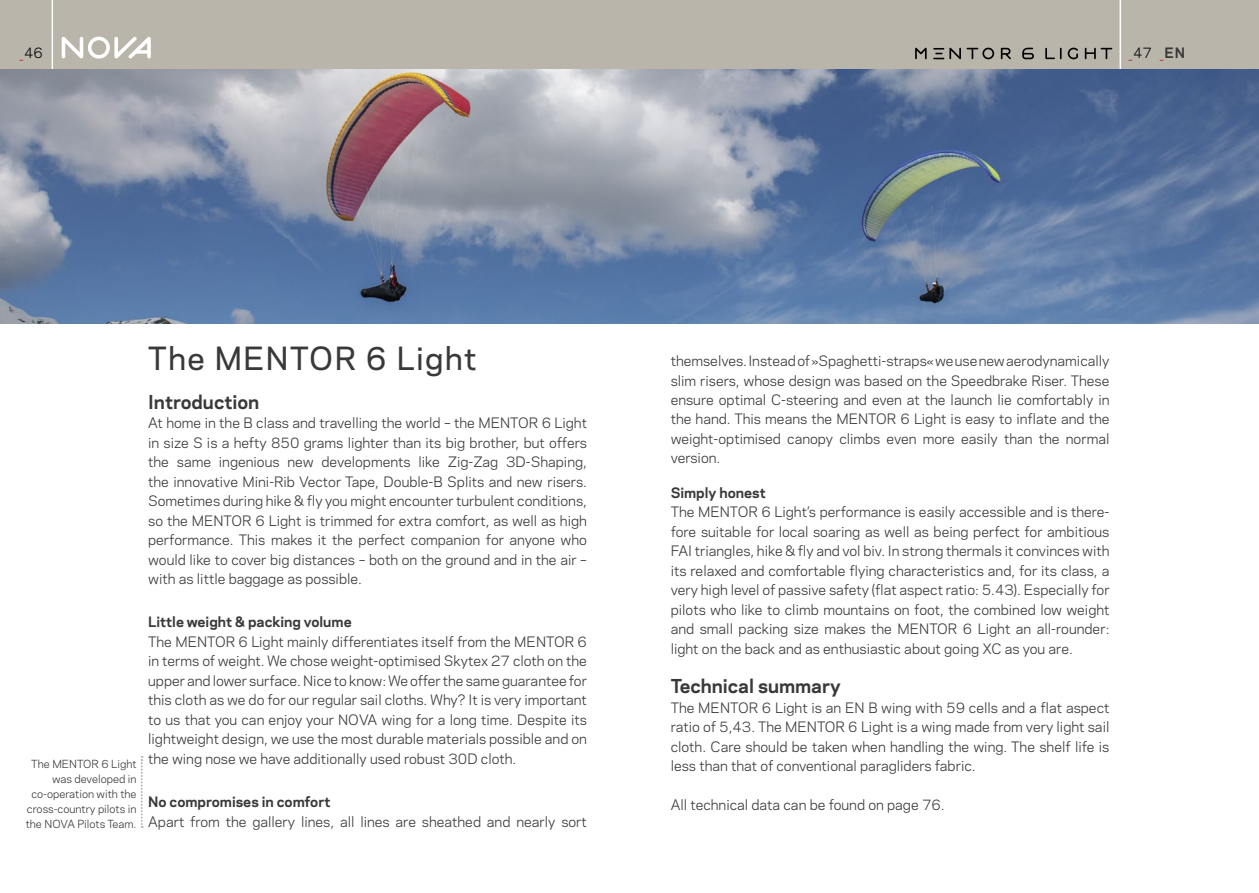
<style>
.page{position:relative;width:1259px;height:893px;background:#fff}
.page>*{position:absolute;margin:0;border:0;box-sizing:border-box;transform-origin:0 0}
.t1{font:500 30px "Galaxie Polaris";letter-spacing:.05em;color:#393939}
.t2{font:700 18px "Galaxie Polaris";color:#393939}
.t3{font:13.5px/19.5px "Galaxie Polaris";color:#393939;text-align:justify}
.t4{font:700 13.5px "Galaxie Polaris";color:#393939}
.t5{font:13.5px "Galaxie Polaris";color:#c1212c}
.t6{font:13.5px "Galaxie Polaris";color:#000}
.t7{font:10.5px/15px "Galaxie Polaris";color:#393939;text-align:right}
.s1{color:#c1212c}
.s2{color:#000}
.s3{font-weight:700;color:#393939}
</style>
<div class="page">
<div style="left:0;top:0;width:1259px;height:69px;background:#bab5ab"></div>
<hr style="left:1119px;top:0;width:2px;height:69px;background:#fff">
<hr style="left:52px;top:0;width:1px;height:69px;background:#fff">
<svg style="left:62px;top:37px;width:89px;height:22px"></svg>
<svg style="left:1084px;top:48px;width:28px;height:11px"></svg>
<svg style="left:1067px;top:48px;width:11px;height:11px"></svg>
<svg style="left:1045px;top:48px;width:16px;height:11px"></svg>
<svg style="left:915px;top:48px;width:96px;height:11px"></svg>
<svg style="left:1022px;top:48px;width:12px;height:11px"></svg>
<img style="left:0;top:69px;width:1259px;height:254px">
<svg style="left:141px;top:756px;width:2px;height:72px"></svg>
<p class="t6" style="left:19px;top:43px;width:25px"><span class="s1">_</span>46</p>
<p class="t5" style="left:1128px;top:43px;width:58px">_<span class="s2">47</span> _<span class="s3">EN</span></p>
<p class="t7" style="left:26px;top:756px;width:112px">The MENTOR 6 Light was developed in co-operation with the cross-country pilots in the NOVA Pilots Team.</p>
<h1 class="t1" style="left:148px;top:336px;width:330px">The MENTOR 6 Light</h1>
<h2 class="t2" style="left:148px;top:388px;width:113px">Introduction</h2>
<p class="t3" style="left:148px;top:412px;width:440px">At home in the B class and travelling the world – the MENTOR 6 Light in size S is a hefty 850 grams lighter than its big brother, but offers the same ingenious new developments like Zig-Zag 3D-Shaping, the innovative Mini-Rib Vector Tape, Double-B Splits and new risers.<br>Sometimes during hike &amp; fly you might encounter turbulent conditions, so the MENTOR 6 Light is trimmed for extra comfort, as well as high performance. This makes it the perfect companion for anyone who would like to cover big distances – both on the ground and in the air – with as little baggage as possible.</p>
<p class="t4" style="left:148px;top:612px;width:205px">Little weight &amp; packing volume</p>
<p class="t3" style="left:148px;top:631px;width:440px">The MENTOR 6 Light mainly differentiates itself from the MENTOR 6 in terms of weight. We chose weight-optimised Skytex 27 cloth on the upper and lower surface. Nice to know: We offer the same guarantee for this cloth as we do for our regular sail cloths. Why? It is very important to us that you can enjoy your NOVA wing for a long time. Despite its lightweight design, we use the most durable materials possible and on the wing nose we have additionally used robust 30D cloth.</p>
<p class="t4" style="left:148px;top:792px;width:184px">No compromises in comfort</p>
<p class="t3" style="left:148px;top:811px;width:440px">Apart from the gallery lines, all lines are sheathed and nearly sort</p>
<p class="t3" style="left:670px;top:350px;width:440px">themselves. Instead of »Spaghetti-straps« we use new aerodynamically slim risers, whose design was based on the Speedbrake Riser. These ensure optimal C-steering and even at the launch lie comfortably in the hand. This means the MENTOR 6 Light is easy to inflate and the weight-optimised canopy climbs even more easily than the normal version.</p>
<p class="t4" style="left:670px;top:483px;width:97px">Simply honest</p>
<p class="t3" style="left:670px;top:502px;width:440px">The MENTOR 6 Light’s performance is easily accessible and is there&shy;fore suitable for local soaring as well as being perfect for ambitious FAI triangles, hike &amp; fly and vol biv. In strong thermals it convinces with its relaxed and comfortable flying characteristics and, for its class, a very high level of passive safety (flat aspect ratio: 5.43). Especially for pilots who like to climb mountains on foot, the combined low weight and small packing size makes the MENTOR 6 Light an all-rounder: light on the back and as enthusiastic about going XC as you are.</p>
<h2 class="t2" style="left:670px;top:673px;width:171px">Technical summary</h2>
<p class="t3" style="left:670px;top:697px;width:440px">The MENTOR 6 Light is an EN B wing with 59 cells and a flat aspect ratio of 5,43. The MENTOR 6 Light is a wing made from very light sail cloth. Care should be taken when handling the wing. The shelf life is less than that of conventional paragliders fabric.</p>
<p class="t3" style="left:670px;top:794px;width:275px">All technical data can be found on page 76.</p>
</div>
